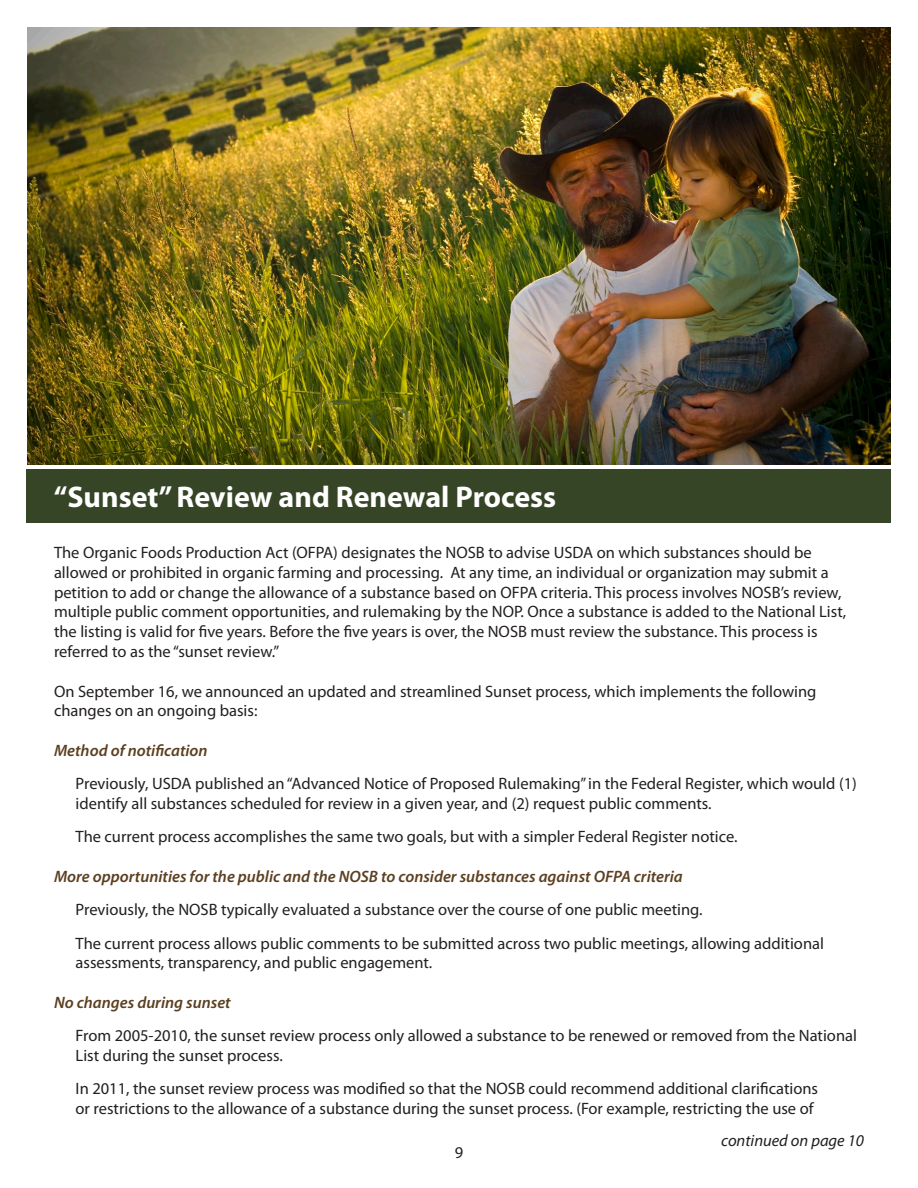
<style>
.page{position:relative;width:918px;height:1188px;background:#fff}
.page>*{position:absolute;margin:0;border:0;box-sizing:border-box;transform-origin:0 0}
.White_Header{font:700 30px "Myriad Pro";color:#fff}
.t1{font:16.5px/19.8px "Myriad Pro";color:#231f20}
.t2{font:italic 600 16.5px "Myriad Pro";color:#5b3f20}
.t3{font:italic 16.5px "Myriad Pro";color:#231f20}
</style>
<div class="page">
<img style="left:27px;top:27px;width:864px;height:437px">
<div style="left:27px;top:469px;width:864px;height:54px;background:#364526"></div>
<p class="White_Header" style="left:54px;top:477px;width:504px">“Sunset” Review and Renewal Process</p>
<p class="t1" style="left:54px;top:542px;width:794px">The Organic Foods Production Act (OFPA) designates the NOSB to advise USDA on which substances should be allowed or prohibited in organic farming and processing. At any time, an individual or organization may submit a petition to add or change the allowance of a substance based on OFPA criteria. This process involves NOSB’s review, multiple public comment opportunities, and rulemaking by the NOP. Once a substance is added to the National List, the listing is valid for five years. Before the five years is over, the NOSB must review the substance. This process is referred to as the “sunset review.”</p>
<p class="t1" style="left:54px;top:681px;width:764px">On September 16, we announced an updated and streamlined Sunset process, which implements the following changes on an ongoing basis:</p>
<p class="t2" style="left:54px;top:740px;width:155px">Method of notification</p>
<p class="t1" style="left:76px;top:774px;width:783px">Previously, USDA published an “Advanced Notice of Proposed Rulemaking” in the Federal Register, which would (1) identify all substances scheduled for review in a given year, and (2) request public comments.</p>
<p class="t1" style="left:76px;top:827px;width:663px">The current process accomplishes the same two goals, but with a simpler Federal Register notice.</p>
<p class="t2" style="left:54px;top:866px;width:630px">More opportunities for the public and the NOSB to consider substances against OFPA criteria</p>
<p class="t1" style="left:76px;top:900px;width:629px">Previously, the NOSB typically evaluated a substance over the course of one public meeting.</p>
<p class="t1" style="left:76px;top:933px;width:750px">The current process allows public comments to be submitted across two public meetings, allowing additional assessments, transparency, and public engagement.</p>
<p class="t2" style="left:54px;top:992px;width:178px">No changes during sunset</p>
<p class="t1" style="left:76px;top:1026px;width:783px">From 2005-2010, the sunset review process only allowed a substance to be renewed or removed from the National<br>List during the sunset process.</p>
<p class="t1" style="left:76px;top:1079px;width:744px">In 2011, the sunset review process was modified so that the NOSB could recommend additional clarifications or restrictions to the allowance of a substance during the sunset process. (For example, restricting the use of</p>
<p class="t1" style="left:455px;top:1143px;width:10px">9</p>
<p class="t3" style="left:721px;top:1131px;width:144px">continued on page 10</p>
</div>
